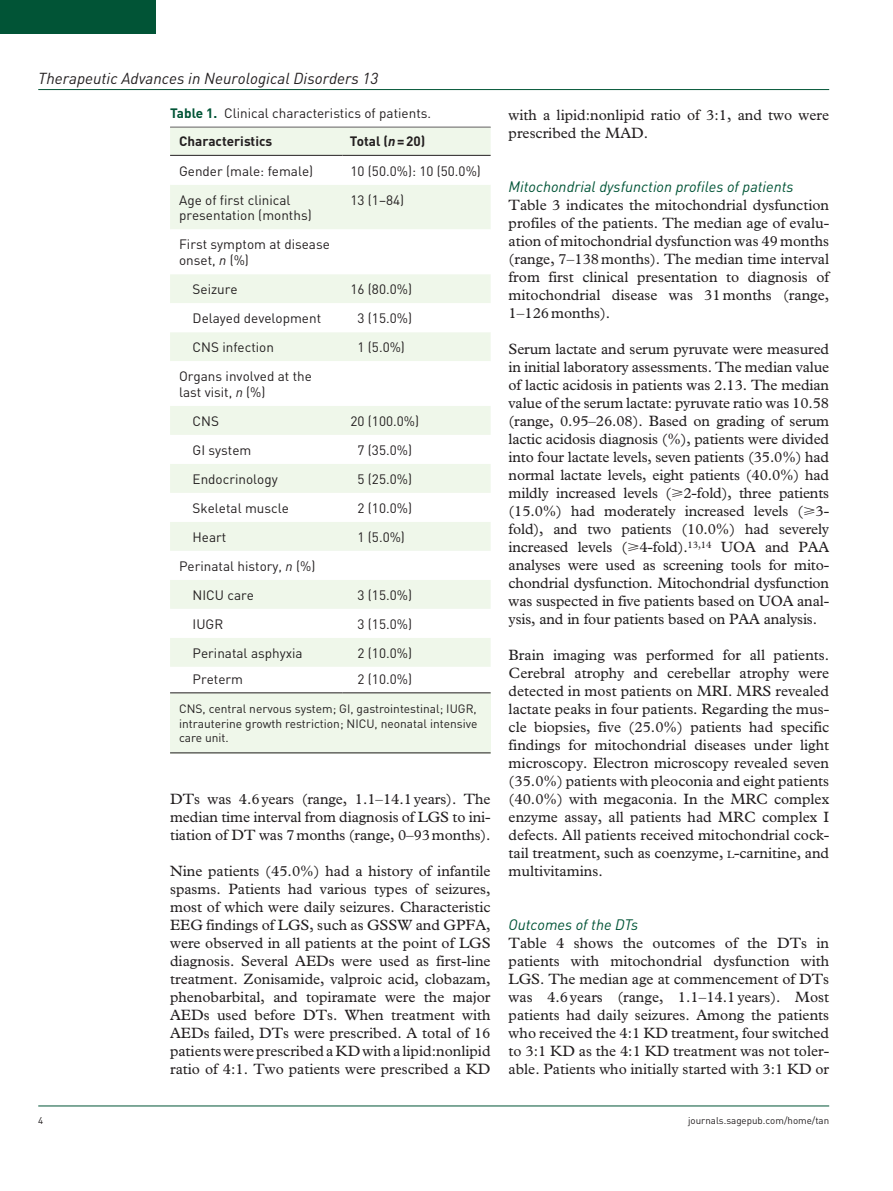
<style>
.page{position:relative;width:893px;height:1191px;background:#fff}
.page>*{position:absolute;margin:0;border:0;box-sizing:border-box;transform-origin:0 0}
.t1{font:italic 15.75px "DIN";color:#231f20}
.t2{font:15px/18px "Plantin Std";color:#231f20;text-align:justify}
.t3{font:italic 15px "DIN";color:#015436}
.t4{font:13.5px/15.8px "DIN";color:#231f20}
.t5{font:700 13.5px "DIN";color:#231f20}
.t6{font:12px/14.2px "DIN";color:#231f20;text-align:justify}
.t7{font:9.75px "DIN";color:#231f20}
.s1{font-weight:700;color:#015436}
.s2{font-weight:700}
.s3{font-style:italic}
.s4{font-size:10.5px}
</style>
<div class="page">
<hr style="left:38px;top:89px;width:791px;height:1px;background:#015436">
<hr style="left:38px;top:1105px;width:791px;height:1px;background:#015436">
<div style="left:0;top:0;width:155px;height:34px;background:#015436"></div>
<div style="left:170px;top:692px;width:321px;height:61px;background:#eff7ea"></div>
<hr style="left:170px;top:127px;width:321px;height:1px;background:#231f20">
<hr style="left:170px;top:752px;width:321px;height:1px;background:#231f20">
<div style="left:170px;top:128px;width:321px;height:27px;background:#eff7ea"></div>
<svg style="left:170px;top:185px;width:321px;height:482px;fill:#f1f7ec"></svg>
<hr style="left:170px;top:155px;width:172px;height:1px;background:#231f20">
<hr style="left:342px;top:155px;width:149px;height:1px;background:#231f20">
<hr style="left:170px;top:692px;width:172px;height:1px;background:#231f20">
<hr style="left:342px;top:692px;width:149px;height:1px;background:#231f20">
<p class="t1" style="left:38px;top:68px;width:341px">Therapeutic Advances in Neurological Disorders 13</p>
<p class="t4" style="left:179px;top:98px;width:254px;line-height:28.5px;text-indent:-9px"><span class="s1">Table 1.</span> Clinical characteristics of patients.<br><span class="s2">Characteristics</span></p>
<p class="t5" style="left:350px;top:133px;width:77px">Total (<span class="s3">n</span>=20)</p>
<p class="t4" style="left:179px;top:163px;width:136px">Gender (male: female)</p>
<p class="t4" style="left:350px;top:163px;width:132px">10 (50.0%): 10 (50.0%)</p>
<p class="t4" style="left:179px;top:192px;width:134px">Age of first clinical presentation (months)</p>
<p class="t4" style="left:350px;top:192px;width:55px">13 (1–84)</p>
<p class="t4" style="left:179px;top:236px;width:152px">First symptom at disease onset, <span class="s3">n</span> (%)</p>
<p class="t4" style="left:193px;top:281px;width:47px">Seizure</p>
<p class="t4" style="left:350px;top:281px;width:63px">16 (80.0%)</p>
<p class="t4" style="left:193px;top:310px;width:130px">Delayed development</p>
<p class="t4" style="left:358px;top:310px;width:56px">3 (15.0%)</p>
<p class="t4" style="left:193px;top:339px;width:83px">CNS infection</p>
<p class="t4" style="left:358px;top:339px;width:49px">1 (5.0%)</p>
<p class="t4" style="left:179px;top:368px;width:134px">Organs involved at the last visit, <span class="s3">n</span> (%)</p>
<p class="t4" style="left:193px;top:413px;width:28px">CNS</p>
<p class="t4" style="left:350px;top:413px;width:70px">20 (100.0%)</p>
<p class="t4" style="left:193px;top:442px;width:60px">GI system</p>
<p class="t4" style="left:358px;top:442px;width:56px">7 (35.0%)</p>
<p class="t4" style="left:193px;top:471px;width:87px">Endocrinology</p>
<p class="t4" style="left:358px;top:471px;width:56px">5 (25.0%)</p>
<p class="t4" style="left:193px;top:500px;width:98px">Skeletal muscle</p>
<p class="t4" style="left:358px;top:500px;width:56px">2 (10.0%)</p>
<p class="t4" style="left:193px;top:529px;width:35px">Heart</p>
<p class="t4" style="left:358px;top:529px;width:49px">1 (5.0%)</p>
<p class="t4" style="left:193px;top:551px;width:124px;line-height:29px;text-indent:-14px">Perinatal history, <span class="s3">n</span> (%)<br>NICU care</p>
<p class="t4" style="left:358px;top:587px;width:56px">3 (15.0%)</p>
<p class="t4" style="left:193px;top:616px;width:32px">IUGR</p>
<p class="t4" style="left:358px;top:616px;width:56px">3 (15.0%)</p>
<p class="t4" style="left:193px;top:645px;width:112px">Perinatal asphyxia</p>
<p class="t4" style="left:358px;top:645px;width:56px">2 (10.0%)</p>
<p class="t4" style="left:193px;top:671px;width:52px">Preterm</p>
<p class="t4" style="left:358px;top:671px;width:56px">2 (10.0%)</p>
<p class="t6" style="left:179px;top:702px;width:300px">CNS, central nervous system; GI, gastrointestinal; IUGR, intrauterine growth restriction; NICU, neonatal intensive care unit.</p>
<p class="t2" style="left:170px;top:790px;width:322px">DTs was 4.6years (range, 1.1–14.1years). The median time interval from diagnosis of LGS to ini&shy;tiation of DT was 7months (range, 0–93months).</p>
<p class="t2" style="left:170px;top:862px;width:322px">Nine patients (45.0%) had a history of infantile spasms. Patients had various types of seizures, most of which were daily seizures. Characteristic EEG findings of LGS, such as GSSW and GPFA, were observed in all patients at the point of LGS diagnosis. Several AEDs were used as first-line treatment. Zonisamide, valproic acid, clobazam, phenobarbital, and topiramate were the major AEDs used before DTs. When treatment with AEDs failed, DTs were prescribed. A total of 16 patients were prescribed a KD with a lipid:nonlipid ratio of 4:1. Two patients were prescribed a KD</p>
<p class="t2" style="left:509px;top:106px;width:322px">with a lipid:nonlipid ratio of 3:1, and two were prescribed the MAD.</p>
<p class="t3" style="left:509px;top:177px;width:286px">Mitochondrial dysfunction profiles of patients</p>
<p class="t2" style="left:509px;top:196px;width:322px">Table 3 indicates the mitochondrial dysfunction profiles of the patients. The median age of evalu&shy;ation of mitochondrial dysfunction was 49months (range, 7–138months). The median time interval from first clinical presentation to diagnosis of mitochondrial disease was 31months (range, 1–126months).</p>
<p class="t2" style="left:509px;top:340px;width:322px">Serum lactate and serum pyruvate were measured in initial laboratory assessments. The median value of lactic acidosis in patients was 2.13. The median value of the serum lactate: pyruvate ratio was 10.58 (range, 0.95–26.08). Based on grading of serum lactic acidosis diagnosis (%), patients were divided into four lactate levels, seven patients (35.0%) had normal lactate levels, eight patients (40.0%) had mildly increased levels (⩾2-fold), three patients (15.0%) had moderately increased levels (⩾3- fold), and two patients (10.0%) had severely increased levels (⩾4-fold).<sup>13,14</sup> UOA and PAA analyses were used as screening tools for mito&shy;chondrial dysfunction. Mitochondrial dysfunction was suspected in five patients based on UOA anal&shy;ysis, and in four patients based on PAA analysis.</p>
<p class="t2" style="left:509px;top:646px;width:322px">Brain imaging was performed for all patients.<br>Cerebral atrophy and cerebellar atrophy were detected in most patients on MRI. MRS revealed lactate peaks in four patients. Regarding the mus&shy;cle biopsies, five (25.0%) patients had specific findings for mitochondrial diseases under light microscopy. Electron microscopy revealed seven (35.0%) patients with pleoconia and eight patients (40.0%) with megaconia. In the MRC complex enzyme assay, all patients had MRC complex I defects. All patients received mitochondrial cock&shy;tail treatment, such as coenzyme, <span class="s4">l</span>-carnitine, and multivitamins.</p>
<p class="t3" style="left:509px;top:915px;width:131px">Outcomes of the DTs</p>
<p class="t2" style="left:509px;top:934px;width:322px">Table 4 shows the outcomes of the DTs in patients with mitochondrial dysfunction with LGS. The median age at commencement of DTs was 4.6years (range, 1.1–14.1years). Most patients had daily seizures. Among the patients who received the 4:1 KD treatment, four switched to 3:1 KD as the 4:1 KD treatment was not toler&shy;able. Patients who initially started with 3:1 KD or</p>
<p class="t7" style="left:38px;top:1114px;width:7px">4</p>
<p class="t7" style="left:688px;top:1114px;width:143px">journals.sagepub.com/home/tan</p>
</div>
